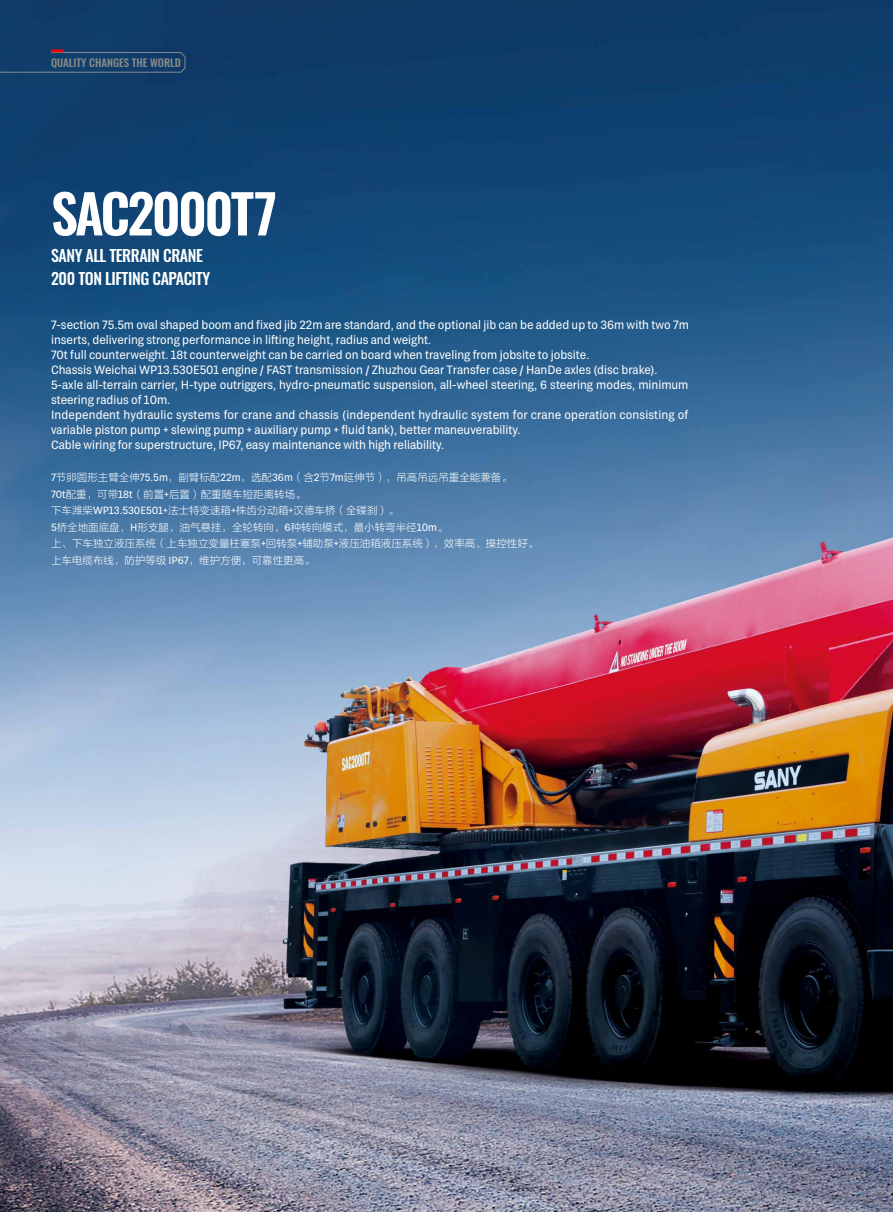
<style>
.page{position:relative;width:893px;height:1212px;background:#fff}
.page>*{position:absolute;margin:0;border:0;box-sizing:border-box;transform-origin:0 0}
.t1{font:600 53.4px "Oswald";letter-spacing:-.05em;color:#fff}
.t2{font:500 16.05px/22.5px "Oswald";letter-spacing:-.025em;color:#fff}
.t3{font:12px/15px "TRY Grtsk Exa";color:#fff}
.t4{font:300 12px "Helvetica Neue";color:#000}
.t5{font:500 10.65px "Oswald";color:#898989}
.t6{font:10.5px/16.5px "FZLTKHK GBK1 0";color:#fff}
.s1{font-family:"TRY Grtsk Exa"}
</style>
<div class="page">
<img style="left:0;top:0;width:893px;height:1212px">
<svg style="left:0;top:49px;width:185px;height:24px;background:#1a416a"></svg>
<p class="t5" style="left:51px;top:53px;width:131px">QUALITY CHANGES THE WORLD</p>
<h1 class="t1" style="left:51px;top:166px;width:227px">SAC2000T7</h1>
<h2 class="t2" style="left:51px;top:243px;width:161px">SANY ALL TERRAIN CRANE<br>200 TON LIFTING CAPACITY</h2>
<p class="t3" style="left:51px;top:317px;width:639px">7-section 75.5m oval shaped boom and fixed jib 22m are standard, and the optional jib can be added up to 36m with two 7m inserts, delivering strong performance in lifting height, radius and weight.<br>70t full counterweight. 18t counterweight can be carried on board when traveling from jobsite to jobsite.<br>Chassis Weichai WP13.530E501 engine / FAST transmission / Zhuzhou Gear Transfer case / HanDe axles (disc brake).<br>5-axle all-terrain carrier, H-type outriggers, hydro-pneumatic suspension, all-wheel steering, 6 steering modes, minimum steering radius of 10m.<br>Independent hydraulic systems for crane and chassis (independent hydraulic system for crane operation consisting of variable piston pump + slewing pump + auxiliary pump + fluid tank), better maneuverability.<br>Cable wiring for superstructure, IP67, easy maintenance with high reliability.</p>
<p class="t6" style="left:51px;top:470px;width:489px"><span class="s1">7</span>节卵圆形主臂全伸<span class="s1">75.5m</span>，副臂标配<span class="s1">22m</span>，选配<span class="s1">36m</span>（含<span class="s1">2</span>节<span class="s1">7m</span>延伸节），吊高吊远吊重全能兼备。<br><span class="s1">70t</span>配重，可带<span class="s1">18t</span>（前置<span class="s1">+</span>后置）配重随车短距离转场。<br>下车潍柴<span class="s1">WP13.530E501+</span>法士特变速箱<span class="s1">+</span>株齿分动箱<span class="s1">+</span>汉德车桥（全碟刹）。<br><span class="s1">5</span>桥全地面底盘，<span class="s1">H</span>形支腿，油气悬挂，全轮转向，<span class="s1">6</span>种转向模式，最小转弯半径<span class="s1">10m</span>。<br>上、下车独立液压系统（上车独立变量柱塞泵<span class="s1">+</span>回转泵<span class="s1">+</span>辅助泵<span class="s1">+</span>液压油箱液压系统），效率高、操控性好。上车电缆布线，防护等级 <span class="s1">IP67</span>，维护方便，可靠性更高。</p>
<p class="t4" style="left:51px;top:1157px;width:14px">04</p>
</div>
